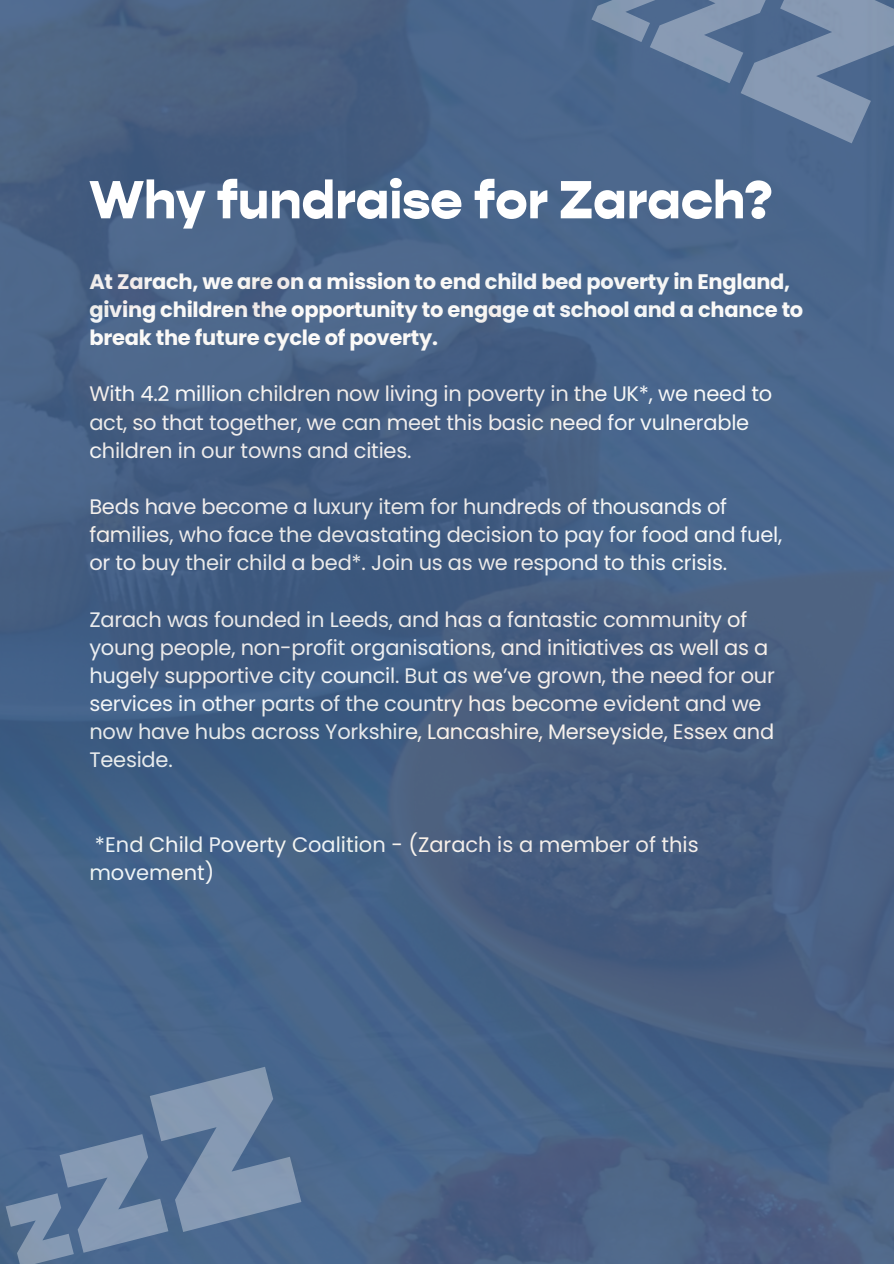
<style>
.page{position:relative;width:894px;height:1264px;background:#fff}
.page>*{position:absolute;margin:0;border:0;box-sizing:border-box;transform-origin:0 0}
.t1{font:900 54px "Gopher";color:#fff}
.t2{font:21px/28.2px "Poppins";letter-spacing:-.01em;color:#fff}
.t3{font:700 21px/28.2px "Poppins";letter-spacing:-.01em;color:#fff}
</style>
<div class="page">
<img style="left:0;top:0;width:893px;height:1263px">
<div style="left:5px;top:1064px;width:296px;height:200px;background:#49678e"></div>
<div style="left:591px;top:0;width:303px;height:143px;background:#4b678d"></div>
<h2 class="t1" style="left:89px;top:166px;width:684px">Why fundraise for Zarach?</h2>
<p class="t3" style="left:89px;top:267px;width:715px">At Zarach, we are on a mission to end child bed poverty in England, giving children the opportunity to engage at school and a chance to break the future cycle of poverty.</p>
<p class="t2" style="left:89px;top:380px;width:684px">With 4.2 million children now living in poverty in the UK*, we need to act, so that together, we can meet this basic need for vulnerable children in our towns and cities.</p>
<p class="t2" style="left:89px;top:492px;width:694px">Beds have become a luxury item for hundreds of thousands of families, who face the devastating decision to pay for food and fuel, or to buy their child a bed*. Join us as we respond to this crisis.</p>
<p class="t2" style="left:89px;top:605px;width:687px">Zarach was founded in Leeds, and has a fantastic community of young people, non-profit organisations, and initiatives as well as a hugely supportive city council. But as we’ve grown, the need for our services in other parts of the country has become evident and we now have hubs across Yorkshire, Lancashire, Merseyside, Essex and Teeside.</p>
<h1 class="t2" style="left:89px;top:830px;width:610px">*End Child Poverty Coalition - (Zarach is a member of this movement)</h1>
</div>
